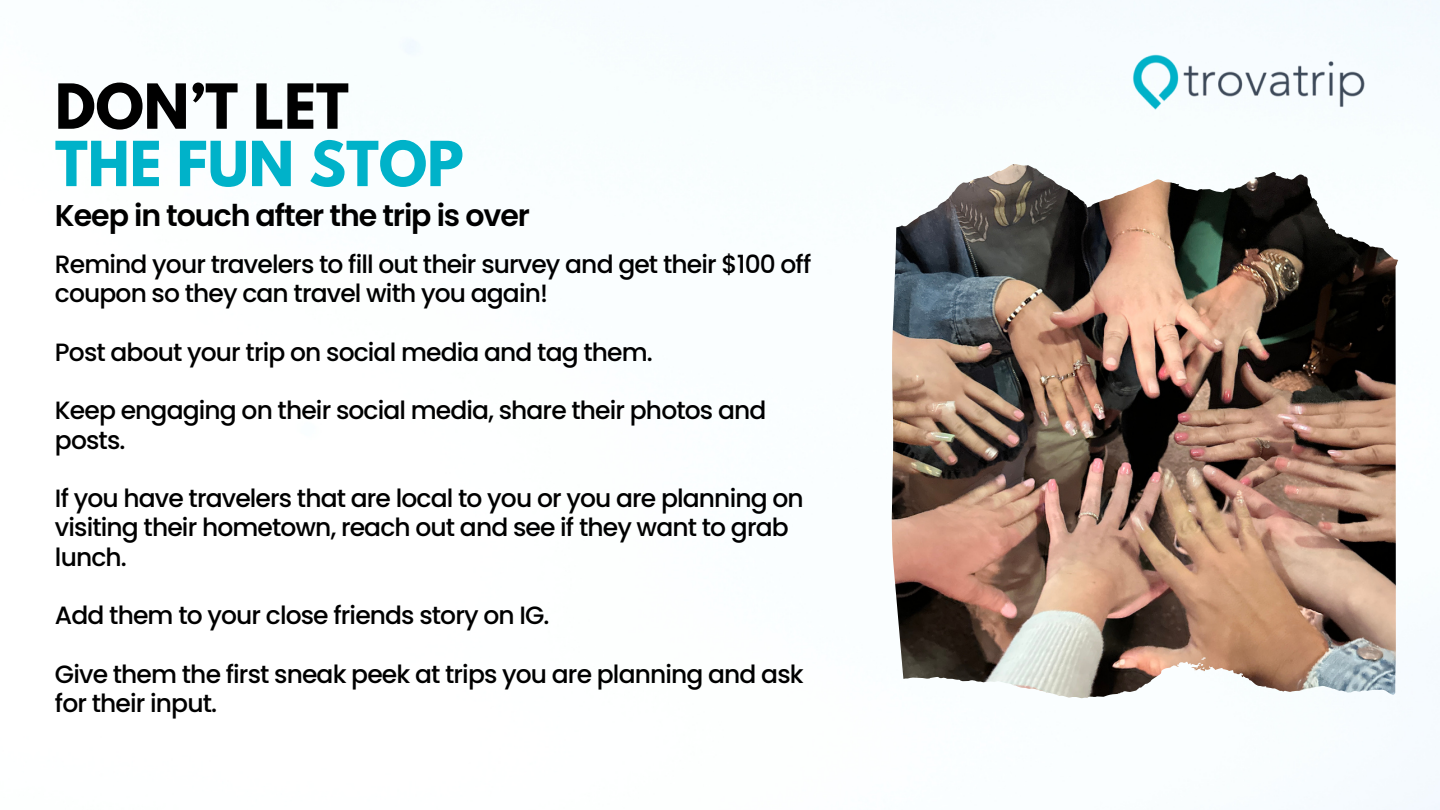
<style>
.page{position:relative;width:1440px;height:810px;background:#fff}
.page>*{position:absolute;margin:0;border:0;box-sizing:border-box;transform-origin:0 0}
.t1{font:700 55px "League Spartan";color:#00b2c9}
.t2{font:700 55px "League Spartan";color:#000}
.t3{font:600 30px "Poppins";letter-spacing:-.035em;color:#000}
.t4{font:500 25px/29.2px "Poppins";letter-spacing:-.035em;color:#000}
</style>
<div class="page">
<img style="left:401px;top:0;width:1039px;height:810px">
<img style="left:1127px;top:0;width:246px;height:172px">
<img style="left:1044px;top:172px;width:354px;height:88px">
<p class="t2" style="left:55px;top:79px;width:295px">DON’T LET</p>
<p class="t1" style="left:55px;top:137px;width:410px">THE FUN STOP</p>
<p class="t3" style="left:55px;top:194px;width:476px">Keep in touch after the trip is over</p>
<p class="t4" style="left:55px;top:250px;width:758px">Remind your travelers to fill out their survey and get their $100 off coupon so they can travel with you again!</p>
<p class="t4" style="left:55px;top:338px;width:599px">Post about your trip on social media and tag them.</p>
<p class="t4" style="left:55px;top:396px;width:713px">Keep engaging on their social media, share their photos and posts.</p>
<p class="t4" style="left:55px;top:484px;width:750px">If you have travelers that are local to you or you are planning on visiting their hometown, reach out and see if they want to grab lunch.</p>
<p class="t4" style="left:55px;top:601px;width:496px">Add them to your close friends story on IG.</p>
<p class="t4" style="left:55px;top:659px;width:750px">Give them the first sneak peek at trips you are planning and ask for their input.</p>
</div>
